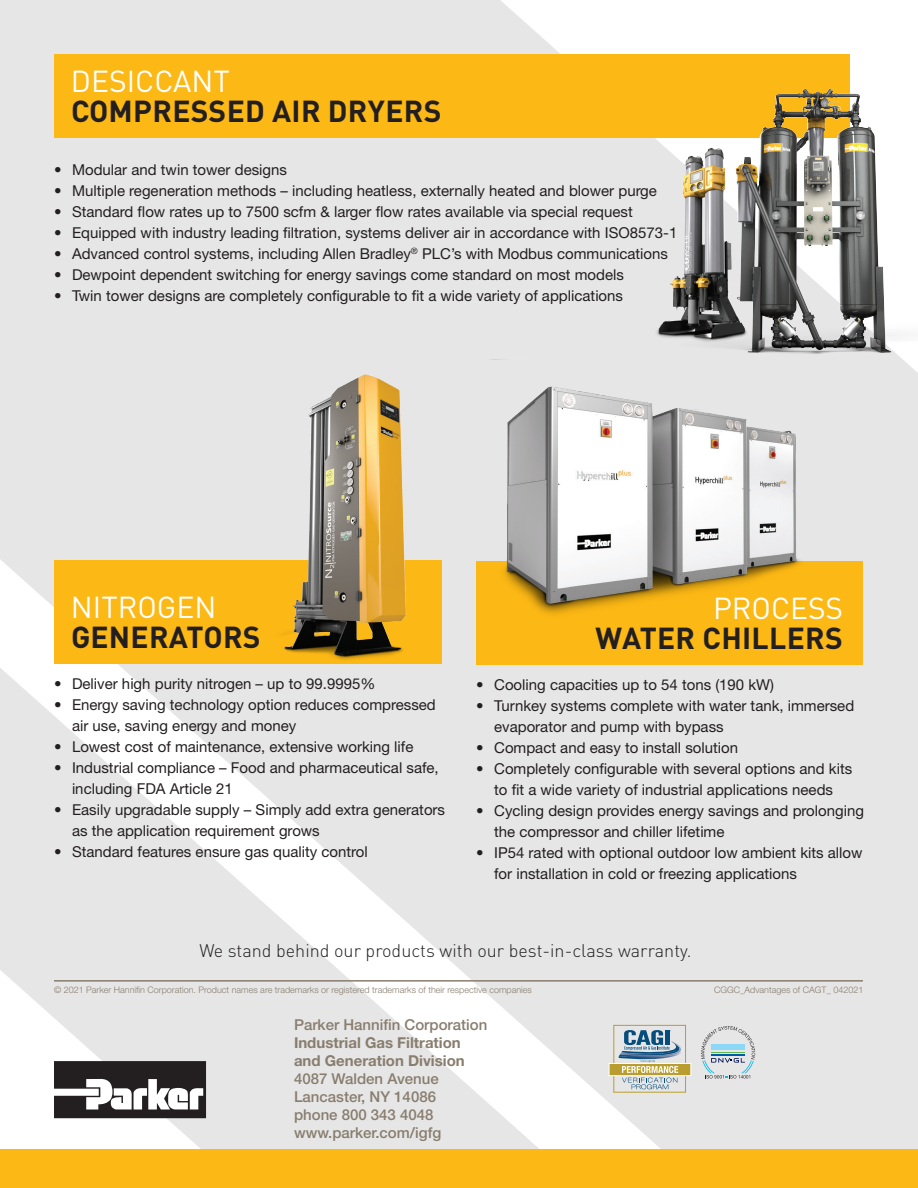
<style>
.page{position:relative;width:918px;height:1188px;background:#fff}
.page>*{position:absolute;margin:0;border:0;box-sizing:border-box;transform-origin:0 0}
.t1{font:700 30px "DINOT";letter-spacing:.01em;color:#231f20}
.t2{font:30px "DINOT";color:#fff}
.t3{font:300 18px "DINOT";color:#231f20}
.t4{font:15px/21px "Helvetica Neue LT Std";color:#231f20}
.t5{font:500 15px/18px "Helvetica Neue LT Std";color:#887d6e}
.t6{font:700 15px/18px "Helvetica Neue LT Std";color:#887d6e}
.t7{font:300 9px "Helvetica Neue LT Std";color:#887d6e}
</style>
<div class="page">
<div style="left:0;top:0;width:918px;height:1150px;background:#e6e6e6"></div>
<svg style="left:0;top:559px;width:705px;height:591px;fill:#e6e6e6"></svg>
<div style="left:0;top:1150px;width:918px;height:38px;background:#fcb814"></div>
<div style="left:54px;top:561px;width:388px;height:103px;background:#fcb814"></div>
<div style="left:476px;top:561px;width:386px;height:103px;background:#fcb814"></div>
<div style="left:54px;top:54px;width:796px;height:83px;background:#fcb814"></div>
<div style="left:614px;top:1025px;width:72px;height:67px;border:1px solid #b99e2f"></div>
<div style="left:609px;top:1063px;width:82px;height:13px;background:#b99e2f"></div>
<div style="left:609px;top:1063px;width:82px;height:13px;border:1px solid #fff"></div>
<svg style="left:54px;top:1061px;width:152px;height:57px"></svg>
<hr style="left:54px;top:980px;width:809px;height:2px;background:#887d6e">
<svg style="left:618px;top:1026px;width:137px;height:63px;background:#bfc9c8"></svg>
<img style="left:457px;top:366px;width:417px;height:262px">
<img style="left:248px;top:361px;width:209px;height:303px">
<img style="left:476px;top:30px;width:442px;height:330px">
<img style="left:646px;top:137px;width:110px;height:205px">
<h1 class="t2" style="left:71px;top:61px;width:160px">DESICCANT</h1>
<h1 class="t1" style="left:71px;top:91px;width:372px">COMPRESSED AIR DRYERS</h1>
<p class="t4" style="left:54px;top:159px;width:235px">• Modular and twin tower designs</p>
<p class="t4" style="left:54px;top:180px;width:604px">• Multiple regeneration methods – including heatless, externally heated and blower purge</p>
<p class="t4" style="left:54px;top:201px;width:580px">• Standard flow rates up to 7500 scfm &amp; larger flow rates available via special request</p>
<p class="t4" style="left:54px;top:222px;width:625px">• Equipped with industry leading filtration, systems deliver air in accordance with ISO8573-1</p>
<p class="t4" style="left:54px;top:243px;width:616px">• Advanced control systems, including Allen Bradley<sup>®</sup> PLC’s with Modbus communications</p>
<p class="t4" style="left:54px;top:264px;width:571px">• Dewpoint dependent switching for energy savings come standard on most models</p>
<p class="t4" style="left:54px;top:285px;width:571px">• Twin tower designs are completely configurable to fit a wide variety of applications</p>
<h1 class="t2" style="left:71px;top:587px;width:147px">NITROGEN</h1>
<h1 class="t1" style="left:71px;top:617px;width:191px">GENERATORS</h1>
<p class="t4" style="left:54px;top:673px;width:323px">• Deliver high purity nitrogen – up to 99.9995%</p>
<p class="t4" style="left:72px;top:694px;width:365px;text-indent:-18px">• Energy saving technology option reduces compressed air use, saving energy and money</p>
<p class="t4" style="left:54px;top:736px;width:361px">• Lowest cost of maintenance, extensive working life</p>
<p class="t4" style="left:72px;top:757px;width:368px;text-indent:-18px">• Industrial compliance – Food and pharmaceutical safe, including FDA Article 21</p>
<p class="t4" style="left:72px;top:799px;width:375px;text-indent:-18px">• Easily upgradable supply – Simply add extra generators as the application requirement grows</p>
<p class="t4" style="left:54px;top:841px;width:315px">• Standard features ensure gas quality control</p>
<h1 class="t2" style="left:713px;top:588px;width:131px">PROCESS</h1>
<h1 class="t1" style="left:596px;top:618px;width:249px">WATER CHILLERS</h1>
<p class="t4" style="left:476px;top:674px;width:299px">• Cooling capacities up to 54 tons (190 kW)</p>
<p class="t4" style="left:494px;top:695px;width:362px;text-indent:-18px">• Turnkey systems complete with water tank, immersed evaporator and pump with bypass</p>
<p class="t4" style="left:476px;top:737px;width:263px">• Compact and easy to install solution</p>
<p class="t4" style="left:476px;top:758px;width:378px;text-align:center">• Completely configurable with several options and kits to fit a wide variety of industrial applications needs</p>
<p class="t4" style="left:494px;top:800px;width:371px;text-indent:-18px">• Cycling design provides energy savings and prolonging the compressor and chiller lifetime</p>
<p class="t4" style="left:494px;top:842px;width:370px;text-indent:-18px">• IP54 rated with optional outdoor low ambient kits allow for installation in cold or freezing applications</p>
<p class="t3" style="left:199px;top:938px;width:494px">We stand behind our products with our best-in-class warranty.</p>
<p class="t7" style="left:54px;top:985px;width:479px">© 2021 Parker Hannifin Corporation. Product names are trademarks or registered trademarks of their respective companies</p>
<p class="t7" style="left:714px;top:985px;width:151px">CGGC_Advantages of CAGT_ 042021</p>
<p class="t5" style="left:294px;top:1015px;width:195px">Parker Hannifin Corporation</p>
<p class="t6" style="left:294px;top:1033px;width:172px">Industrial Gas Filtration and Generation Division</p>
<p class="t5" style="left:294px;top:1069px;width:149px">4087 Walden Avenue<br>Lancaster, NY 14086 phone 800 343 4048 www.parker.com/igfg</p>
</div>
